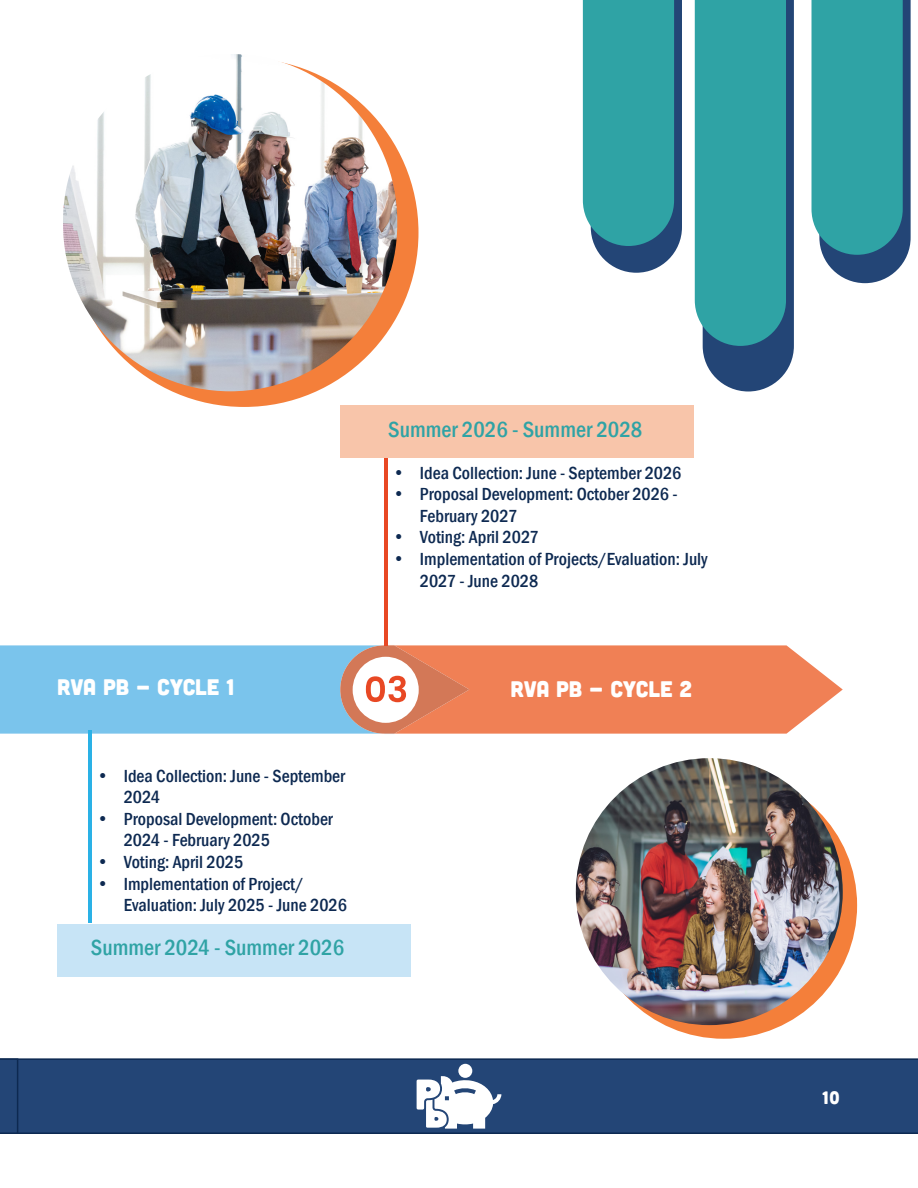
<style>
.page{position:relative;width:918px;height:1188px;background:#fff}
.page>*{position:absolute;margin:0;border:0;box-sizing:border-box;transform-origin:0 0}
.t1{font:500 condensed 22.5px "Franklin Gothic";color:#2fa3a5}
.t2{font:22.5px "Cubano";color:#fff}
.t3{font:500 condensed 18px/21.6px "Franklin Gothic";color:#0d2951}
.t4{font:18px "Cubano";color:#fff}
</style>
<div class="page">
<svg style="left:695px;top:0;width:99px;height:392px;background:#369ca3"></svg>
<svg style="left:583px;top:0;width:99px;height:273px;background:#379aa3"></svg>
<svg style="left:812px;top:0;width:99px;height:283px;background:#3798a2"></svg>
<div style="left:18px;top:1058px;width:900px;height:76px;background:#234576"></div>
<div style="left:458px;top:1064px;width:14px;height:14px;background:#fff;border-radius:50%"></div>
<svg style="left:417px;top:1076px;width:84px;height:53px"></svg>
<svg style="left:0;top:1058px;width:18px;height:76px"></svg>
<div style="left:590px;top:772px;width:267px;height:267px;background:#f47f3a;border-radius:50%"></div>
<img style="left:576px;top:758px;width:267px;height:267px;border-radius:133px">
<div style="left:57px;top:924px;width:353px;height:52px;background:#c7e4f6"></div>
<hr style="left:88px;top:731px;width:4px;height:192px;background:#2ab1e6">
<svg style="left:0;top:645px;width:843px;height:89px;background:#bea5a0"></svg>
<div style="left:340px;top:405px;width:354px;height:53px;background:#f8c5aa"></div>
<hr style="left:384px;top:458px;width:3px;height:187px;background:#e84824">
<div style="left:70px;top:58px;width:349px;height:349px;background:#f47f3a;border-radius:50%"></div>
<img style="left:63px;top:54px;width:334px;height:337px;border-radius:167px">
<p class="t1" style="left:388px;top:415px;width:256px">Summer 2026 - Summer 2028</p>
<p class="t3" style="left:393px;top:462px;width:290px">• Idea Collection: June - September 2026</p>
<p class="t3" style="left:420px;top:483px;width:259px;text-indent:-27px">• Proposal Development: October 2026 -<br>February 2027</p>
<p class="t3" style="left:393px;top:526px;width:147px">• Voting: April 2027</p>
<p class="t3" style="left:420px;top:548px;width:289px;text-indent:-27px">• Implementation of Projects/Evaluation: July<br>2027 - June 2028</p>
<p class="t2" style="left:57px;top:673px;width:179px">RVA PB - CYCLE 1</p>
<p class="t2" style="left:510px;top:675px;width:183px">RVA PB - CYCLE 2</p>
<p class="t3" style="left:124px;top:765px;width:223px;text-indent:-27px">• Idea Collection: June - September<br>2024</p>
<p class="t3" style="left:124px;top:808px;width:211px;text-indent:-27px">• Proposal Development: October<br>2024 - February 2025</p>
<p class="t3" style="left:97px;top:851px;width:148px">• Voting: April 2025</p>
<p class="t3" style="left:124px;top:873px;width:225px;text-indent:-27px">• Implementation of Project/<br>Evaluation: July 2025 - June 2026</p>
<p class="t1" style="left:91px;top:933px;width:255px">Summer 2024 - Summer 2026</p>
<p class="t4" style="left:822px;top:1086px;width:19px">10</p>
</div>
